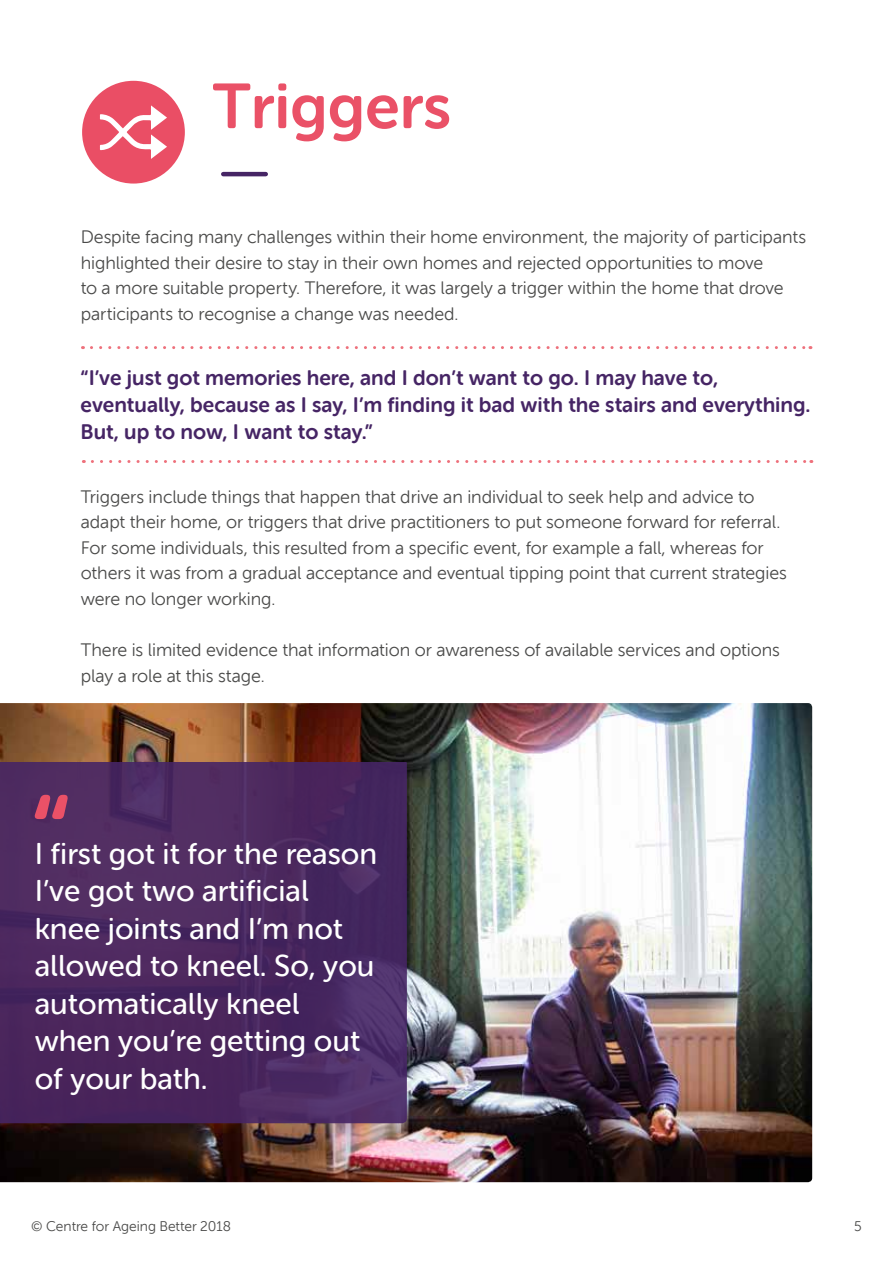
<style>
.page{position:relative;width:893px;height:1263px;background:#fff}
.page>*{position:absolute;margin:0;border:0;box-sizing:border-box;transform-origin:0 0}
.t1{font:63px "Museo Sans W01 Rounded 700";color:#ea5167}
.t2{font:30px/37.5px "Museo Sans W01 Rounded 500";color:#fff}
.t3{font:21px/27px "Museo Sans W01 Rounded 700";color:#462565}
.t4{font:18px/25.5px "Museo Sans W01 Rounded 300";letter-spacing:-.005em;color:#4a4a49}
.t5{font:13.95px "Museo Sans W01 Rounded 300";color:#4a4a49}
</style>
<div class="page">
<img style="left:0;top:703px;width:812px;height:479px">
<hr style="left:223px;top:172px;width:43px;height:4px;background:#462565">
<svg style="left:0;top:761px;width:408px;height:363px;background:#4b295f"></svg>
<svg style="left:35px;top:795px;width:33px;height:24px"></svg>
<svg style="left:92px;top:460px;width:720px;height:3px"></svg>
<svg style="left:91px;top:346px;width:720px;height:3px"></svg>
<div style="left:82px;top:81px;width:103px;height:103px;background:#ea4e65;border-radius:50%"></div>
<svg style="left:100px;top:105px;width:67px;height:54px"></svg>
<h1 class="t1" style="left:213px;top:71px;width:240px">Triggers</h1>
<p class="t4" style="left:81px;top:224px;width:727px">Despite facing many challenges within their home environment, the majority of participants highlighted their desire to stay in their own homes and rejected opportunities to move<br>to a more suitable property. Therefore, it was largely a trigger within the home that drove participants to recognise a change was needed.</p>
<p class="t3" style="left:81px;top:365px;width:731px">“I’ve just got memories here, and I don’t want to go. I may have to, eventually, because as I say, I’m finding it bad with the stairs and everything.<br>But, up to now, I want to stay.”</p>
<p class="t4" style="left:81px;top:484px;width:707px">Triggers include things that happen that drive an individual to seek help and advice to adapt their home, or triggers that drive practitioners to put someone forward for referral.<br>For some individuals, this resulted from a specific event, for example a fall, whereas for others it was from a gradual acceptance and eventual tipping point that current strategies were no longer working.</p>
<p class="t4" style="left:81px;top:637px;width:701px">There is limited evidence that information or awareness of available services and options play a role at this stage.</p>
<h2 class="t2" style="left:35px;top:835px;width:344px">I first got it for the reason<br>I’ve got two artificial knee joints and I’m not allowed to kneel. So, you automatically kneel when you’re getting out of your bath.</h2>
<p class="t5" style="left:31px;top:1218px;width:201px">© Centre for Ageing Better 2018</p>
<p class="t5" style="left:854px;top:1218px;width:9px">5</p>
</div>
